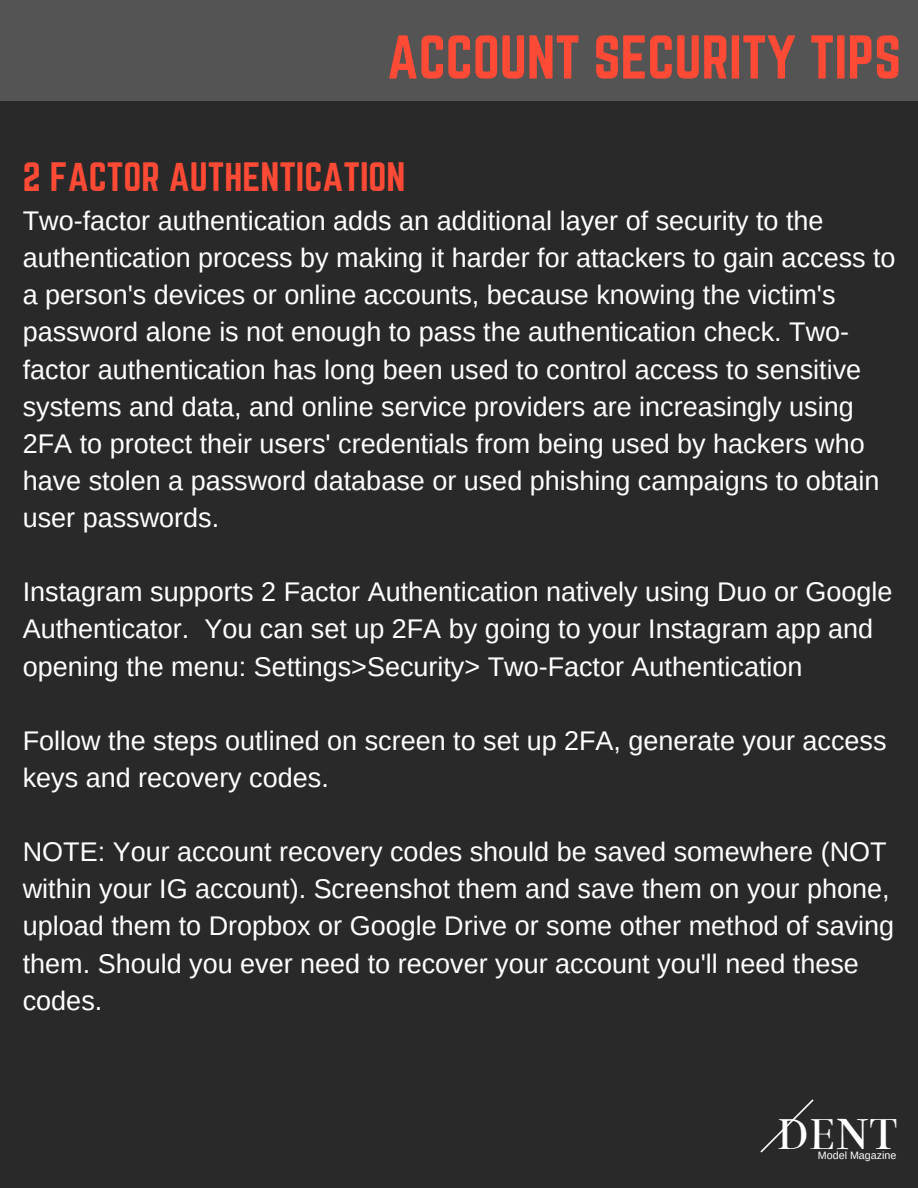
<style>
.page{position:relative;width:918px;height:1188px;background:#292929}
.page>*{position:absolute;margin:0;border:0;box-sizing:border-box;transform-origin:0 0}
.t1{font:54px "Norwester";color:#ff4a35}
.t2{font:48.9px "Bentham";color:#fff}
.t3{font:36px "Norwester";color:#ff4a35}
.t4{font:27px/37.2px "Arimo";color:#fff}
.t5{font:10.65px "Arimo";color:#fff}
</style>
<div class="page">
<div style="left:0;top:0;width:918px;height:100px;background:#545454"></div>
<svg style="left:760px;top:1099px;width:54px;height:54px"></svg>
<h1 class="t1" style="left:387px;top:31px;width:516px">ACCOUNT SECURITY TIPS</h1>
<h3 class="t3" style="left:23px;top:160px;width:384px">2 FACTOR AUTHENTICATION</h3>
<p class="t4" style="left:23px;top:202px;width:874px">Two-factor authentication adds an additional layer of security to the authentication process by making it harder for attackers to gain access to a person's devices or online accounts, because knowing the victim's password alone is not enough to pass the authentication check. Two&shy;factor authentication has long been used to control access to sensitive systems and data, and online service providers are increasingly using 2FA to protect their users' credentials from being used by hackers who have stolen a password database or used phishing campaigns to obtain user passwords.</p>
<p class="t4" style="left:23px;top:573px;width:871px">Instagram supports 2 Factor Authentication natively using Duo or Google<br>Authenticator. You can set up 2FA by going to your Instagram app and opening the menu: Settings&gt;Security&gt; Two-Factor Authentication</p>
<p class="t4" style="left:23px;top:722px;width:865px">Follow the steps outlined on screen to set up 2FA, generate your access keys and recovery codes.</p>
<p class="t4" style="left:23px;top:833px;width:873px">NOTE: Your account recovery codes should be saved somewhere (NOT within your IG account). Screenshot them and save them on your phone, upload them to Dropbox or Google Drive or some other method of saving them. Should you ever need to recover your account you'll need these codes.</p>
<h2 class="t2" style="left:776px;top:1107px;width:123px">DENT</h2>
<p class="t5" style="left:818px;top:1150px;width:80px">Model Magazine</p>
</div>
